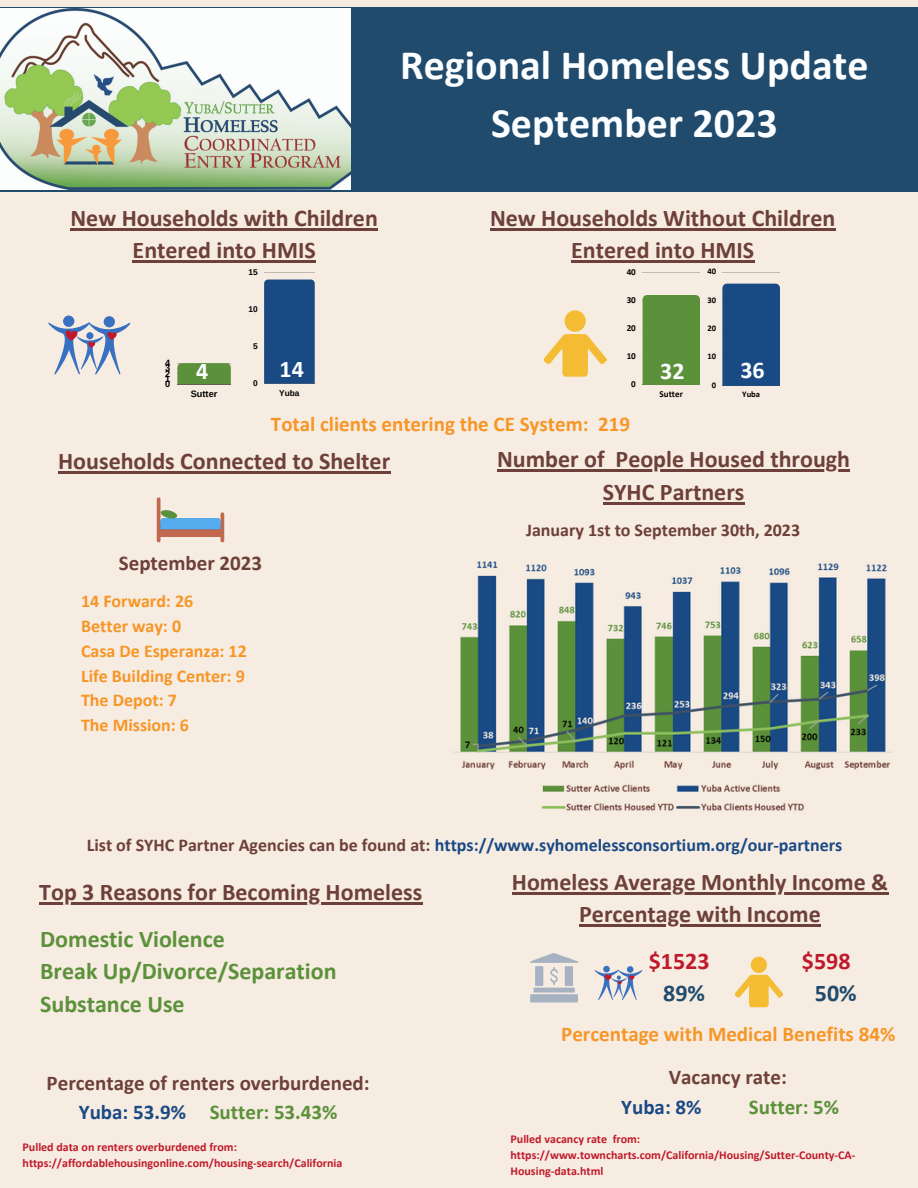
<style>
.page{position:relative;width:918px;height:1188px;background:#f7ece1}
.page>*{position:absolute;margin:0;border:0;box-sizing:border-box;transform-origin:0 0}
.t1{font:700 42px "Calibri";color:#fcfeff}
.t2{font:700 24px/32.7px "Calibri";color:#6d4039;text-align:center}
.t3{font:700 24px "Calibri";color:#5c913b}
.t4{font:700 24px "Calibri";color:#bf1a2c}
.t5{font:700 24px "Calibri";color:#fcfeff}
.t6{font:700 24px "Calibri";color:#204b6d}
.t7{font:700 21px "Calibri";color:#f69627}
.t8{font:700 21px "Calibri";color:#6d4039}
.t9{font:700 21px "Calibri";color:#5c913b}
.t10{font:700 21px "Calibri";color:#1a4a84}
.t11{font:700 18px "Calibri";color:#1a4a84}
.t12{font:700 18px "Calibri";color:#f69627}
.t13{font:700 18px "Calibri";color:#6d4039}
.t14{font:700 12px/16px "Calibri";color:#bf1a2c}
.t15{font:700 9.15px "Calibri";color:#000}
.t16{font:700 9.15px "Arimo";color:#000}
.t17{font:700 8.55px "Calibri";color:#000}
.t18{font:700 8.25px "Arimo";color:#000}
.s1{color:#6d4039}
.s2{color:#1a4a84}
</style>
<div class="page">
<div style="left:0;top:7px;width:918px;height:184px;background:#204b6d"></div>
<img style="left:0;top:9px;width:351px;height:181px">
<div style="left:63px;top:316px;width:11px;height:11px;background:#3871c1;border-radius:50%"></div>
<div style="left:104px;top:316px;width:11px;height:11px;background:#3871c1;border-radius:50%"></div>
<svg style="left:48px;top:322px;width:83px;height:53px"></svg>
<div style="left:565px;top:310px;width:21px;height:22px;background:#f4bc33;border-radius:50%"></div>
<svg style="left:544px;top:334px;width:63px;height:43px"></svg>
<hr style="left:177px;top:384px;width:54px;height:1px;background:#000">
<svg style="left:177px;top:363px;width:54px;height:21px"></svg>
<hr style="left:264px;top:272px;width:51px;height:1px;background:#222">
<hr style="left:264px;top:384px;width:51px;height:1px;background:#222">
<div style="left:264px;top:280px;width:51px;height:104px;background:#1a4a84"></div>
<hr style="left:643px;top:273px;width:57px;height:1px;background:#222">
<hr style="left:643px;top:301px;width:57px;height:1px;background:#222">
<hr style="left:643px;top:329px;width:57px;height:1px;background:#222">
<hr style="left:643px;top:357px;width:57px;height:1px;background:#222">
<hr style="left:643px;top:385px;width:57px;height:1px;background:#222">
<svg style="left:643px;top:295px;width:57px;height:5px"></svg>
<hr style="left:722px;top:272px;width:58px;height:1px;background:#222">
<hr style="left:722px;top:386px;width:58px;height:1px;background:#222">
<div style="left:722px;top:284px;width:58px;height:102px;background:#1a4a84"></div>
<div style="left:159px;top:527px;width:63px;height:10px;background:#c1694f"></div>
<hr style="left:221px;top:512px;width:3px;height:30px;background:#c1694f;border-radius:2px">
<hr style="left:157px;top:497px;width:4px;height:45px;background:#c1694f;border-radius:2px">
<svg style="left:160px;top:510px;width:61px;height:19px"></svg>
<svg style="left:530px;top:953px;width:48px;height:40px"></svg>
<div style="left:530px;top:994px;width:48px;height:8px;background:#a6b2c1"></div>
<div style="left:751px;top:957px;width:16px;height:16px;background:#f4bc33;border-radius:50%"></div>
<svg style="left:735px;top:975px;width:48px;height:32px"></svg>
<div style="left:603px;top:966px;width:7px;height:6px;background:#3871c1;border-radius:50%"></div>
<div style="left:627px;top:966px;width:7px;height:7px;background:#3871c1;border-radius:50%"></div>
<svg style="left:594px;top:970px;width:49px;height:30px"></svg>
<img style="left:453px;top:561px;width:439px;height:250px">
<hr style="left:58px;top:471px;width:332px;height:2px;background:#6d4039">
<hr style="left:490px;top:228px;width:345px;height:2px;background:#6d4039">
<hr style="left:571px;top:261px;width:183px;height:2px;background:#6d4039">
<hr style="left:71px;top:228px;width:307px;height:2px;background:#6d4039">
<hr style="left:133px;top:261px;width:183px;height:2px;background:#6d4039">
<hr style="left:39px;top:902px;width:383px;height:2px;background:#6d4039">
<hr style="left:512px;top:892px;width:376px;height:2px;background:#6d4039">
<hr style="left:579px;top:925px;width:242px;height:2px;background:#6d4039">
<hr style="left:497px;top:469px;width:108px;height:3px;background:#6d4039">
<svg style="left:605px;top:469px;width:11px;height:3px"></svg>
<hr style="left:616px;top:469px;width:234px;height:3px;background:#6d4039">
<hr style="left:603px;top:502px;width:141px;height:2px;background:#6d4039">
<p class="t2" style="left:71px;top:203px;width:309px">New Households with Children<br>Entered into HMIS</p>
<p class="t1" style="left:400px;top:47px;width:470px">Regional Homeless Update</p>
<p class="t1" style="left:491px;top:106px;width:288px">September 2023</p>
<p class="t2" style="left:490px;top:203px;width:347px">New Households Without Children<br>Entered into HMIS</p>
<p class="t16" style="left:165px;top:358px;width:7px">4</p>
<p class="t16" style="left:165px;top:363px;width:7px">3</p>
<p class="t16" style="left:165px;top:368px;width:7px">2</p>
<p class="t16" style="left:165px;top:374px;width:7px">1</p>
<p class="t16" style="left:165px;top:379px;width:7px">0</p>
<p class="t17" style="left:707px;top:268px;width:10px">40</p>
<p class="t17" style="left:707px;top:296px;width:10px">30</p>
<p class="t17" style="left:707px;top:325px;width:10px">20</p>
<p class="t17" style="left:707px;top:353px;width:10px">10</p>
<p class="t17" style="left:712px;top:381px;width:6px">0</p>
<p class="t15" style="left:627px;top:268px;width:11px">40</p>
<p class="t15" style="left:627px;top:296px;width:11px">30</p>
<p class="t15" style="left:627px;top:324px;width:11px">20</p>
<p class="t15" style="left:627px;top:352px;width:11px">10</p>
<p class="t15" style="left:631px;top:380px;width:6px">0</p>
<p class="t18" style="left:248px;top:268px;width:11px">15</p>
<p class="t18" style="left:248px;top:305px;width:11px">10</p>
<p class="t18" style="left:253px;top:342px;width:6px">5</p>
<p class="t18" style="left:253px;top:379px;width:6px">0</p>
<p class="t5" style="left:196px;top:361px;width:14px">4</p>
<p class="t5" style="left:280px;top:359px;width:26px">14</p>
<p class="t5" style="left:660px;top:361px;width:26px">32</p>
<p class="t5" style="left:740px;top:360px;width:26px">36</p>
<p class="t18" style="left:279px;top:388px;width:22px">Yuba</p>
<p class="t16" style="left:191px;top:389px;width:28px">Sutter</p>
<p class="t15" style="left:660px;top:390px;width:25px">Sutter</p>
<p class="t17" style="left:742px;top:391px;width:19px">Yuba</p>
<p class="t7" style="left:271px;top:415px;width:361px">Total clients entering the CE System: 219</p>
<p class="t2" style="left:497px;top:445px;width:355px">Number of People Housed through<br>SYHC Partners</p>
<p class="t13" style="left:526px;top:523px;width:275px">January 1st to September 30th, 2023</p>
<p class="t2" style="left:58px;top:446px;width:334px">Households Connected to Shelter</p>
<p class="t8" style="left:119px;top:554px;width:145px">September 2023</p>
<p class="t12" style="left:81px;top:594px;width:114px">14 Forward: 26</p>
<p class="t12" style="left:81px;top:619px;width:102px">Better way: 0</p>
<p class="t12" style="left:81px;top:643px;width:167px">Casa De Esperanza: 12</p>
<p class="t12" style="left:81px;top:668px;width:165px">Life Building Center: 9</p>
<p class="t12" style="left:81px;top:693px;width:97px">The Depot: 7</p>
<p class="t12" style="left:81px;top:718px;width:110px">The Mission: 6</p>
<p class="t11" style="left:87px;top:838px;width:757px"><span class="s1">List of SYHC Partner Agencies can be found at:</span> https://www.syhomelessconsortium.org/our-partners</p>
<p class="t2" style="left:39px;top:877px;width:385px">Top 3 Reasons for Becoming Homeless</p>
<p class="t2" style="left:512px;top:867px;width:378px">Homeless Average Monthly Income &amp;<br>Percentage with Income</p>
<p class="t4" style="left:802px;top:951px;width:50px">$598</p>
<p class="t6" style="left:815px;top:983px;width:43px">50%</p>
<p class="t3" style="left:40px;top:929px;width:186px">Domestic Violence</p>
<p class="t3" style="left:40px;top:961px;width:298px">Break Up/Divorce/Separation</p>
<p class="t3" style="left:40px;top:994px;width:146px">Substance Use</p>
<p class="t4" style="left:649px;top:951px;width:62px">$1523</p>
<p class="t6" style="left:663px;top:983px;width:43px">89%</p>
<p class="t7" style="left:561px;top:1025px;width:336px">Percentage with Medical Benefits 84%</p>
<p class="t8" style="left:47px;top:1074px;width:325px">Percentage of renters overburdened:</p>
<p class="t9" style="left:79px;top:1104px;width:260px"><span class="s2">Yuba: 53.9%</span> Sutter: 53.43%</p>
<p class="t14" style="left:23px;top:1140px;width:321px">Pulled data on renters overburdened from: https://affordablehousingonline.com/housing-search/California</p>
<p class="t8" style="left:669px;top:1069px;width:120px">Vacancy rate:</p>
<p class="t10" style="left:621px;top:1098px;width:82px">Yuba: 8%</p>
<p class="t9" style="left:749px;top:1098px;width:92px">Sutter: 5%</p>
<p class="t14" style="left:511px;top:1132px;width:346px">Pulled vacancy rate from: https://www.towncharts.com/California/Housing/Sutter-County-CA-<br>Housing-data.html</p>
</div>
